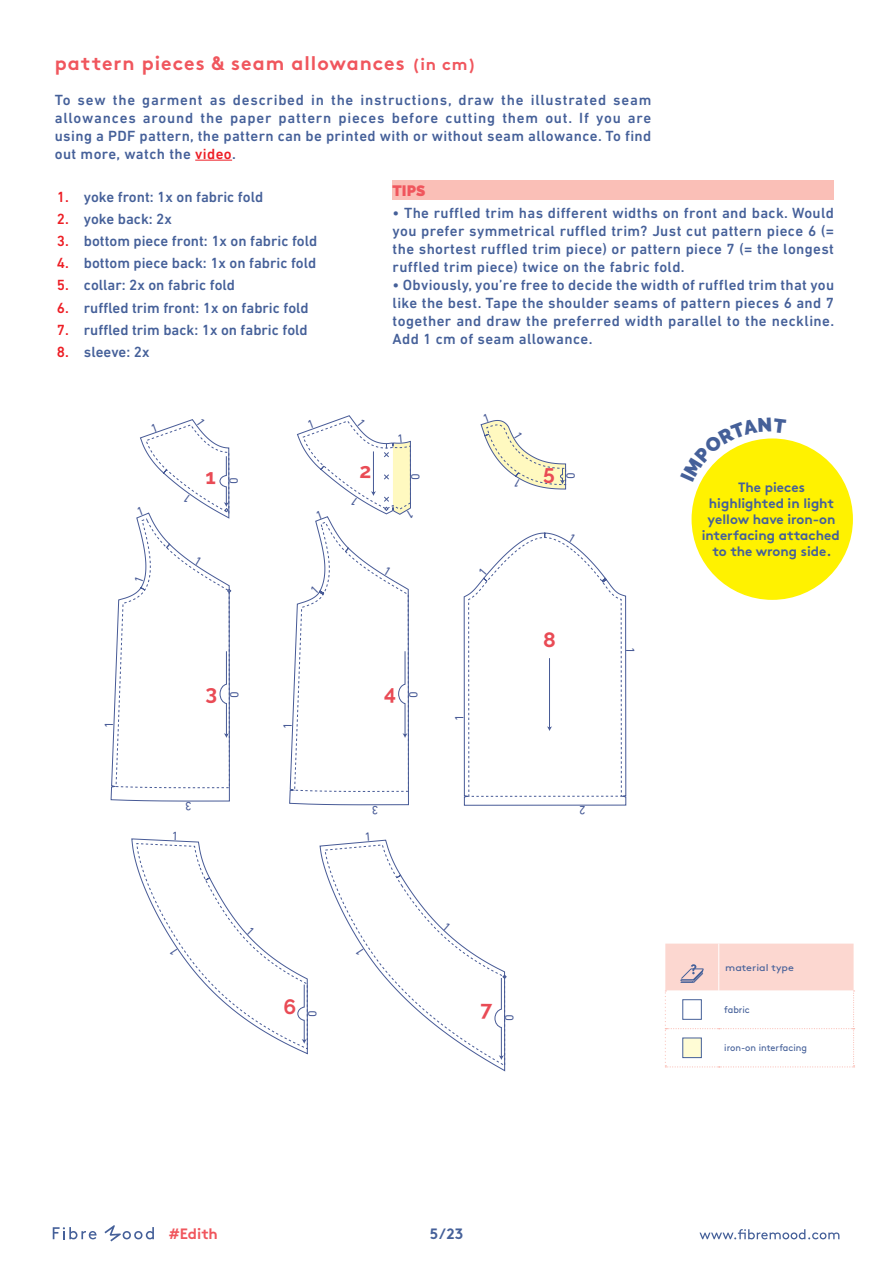
<style>
.page{position:relative;width:893px;height:1263px;background:#fff}
.page>*{position:absolute;margin:0;border:0;box-sizing:border-box;transform-origin:0 0}
.t1{font:700 20.85px "Raleway";color:#e94b55}
.t2{font:700 19.5px "Brown";letter-spacing:.05em;color:#f0565d}
.t3{font:500 15px/18px "DIN Next LT Pro";color:#456099;text-align:justify}
.t4{font:700 15px "Brown";letter-spacing:-.01em;color:#f0565d}
.t5{font:700 15px "Brown";color:#456099}
.t6{font:900 15px "Raleway";color:#f0565d}
.t7{font:700 13.5px/16.2px "Brown";color:#456099;text-align:center}
.t8{font:12.15px "DIN Next LT Pro";color:#475a96}
.t9{font:9.75px "Brown";color:#456099;scale:.95 1}
.t10{font:9.75px "Brown";color:#456099;scale:1.11 1}
.s1{font-size:16.5px}
.s2{color:#ed1d24}
</style>
<div class="page">
<svg style="left:699px;top:1229px;width:140px;height:10px"></svg>
<svg style="left:53px;top:1227px;width:44px;height:12px"></svg>
<svg style="left:104px;top:1225px;width:50px;height:16px"></svg>
<hr style="left:195px;top:160px;width:37px;height:1px;background:#ed1d24">
<svg style="left:665px;top:943px;width:190px;height:124px"></svg>
<div style="left:682px;top:999px;width:20px;height:21px;background:#fff;border:1px solid #456098"></div>
<div style="left:682px;top:1037px;width:20px;height:21px;background:#fffcd5;border:1px solid #456098"></div>
<div style="left:692px;top:438px;width:161px;height:162px;background:#fff200;border-radius:50%"></div>
<div style="left:393px;top:180px;width:441px;height:19px;background:#fabfb7"></div>
<svg style="left:700px;top:438px;width:86px;height:44px"></svg>
<svg style="left:480px;top:420px;width:86px;height:70px"></svg>
<svg style="left:110px;top:419px;width:122px;height:383px"></svg>
<svg style="left:463px;top:532px;width:164px;height:274px"></svg>
<svg style="left:289px;top:415px;width:122px;height:391px"></svg>
<svg style="left:319px;top:839px;width:188px;height:233px"></svg>
<svg style="left:131px;top:838px;width:177px;height:217px"></svg>
<h2 class="t2" style="left:55px;top:48px;width:423px">pattern pieces &amp; seam allowances <span class="s1">(in cm)</span></h2>
<p class="t3" style="left:55px;top:90px;width:598px">To sew the garment as described in the instructions, draw the illustrated seam allowances around the paper pattern pieces before cutting them out. If you are using a PDF pattern, the pattern can be printed with or without seam allowance. To find out more, watch the <span class="s2">video</span>.</p>
<p class="t3" style="left:57px;top:187px;width:208px"><span class="s2">1.</span> yoke front: 1x on fabric fold</p>
<p class="t3" style="left:57px;top:210px;width:117px"><span class="s2">2.</span> yoke back: 2x</p>
<p class="t3" style="left:57px;top:232px;width:262px"><span class="s2">3.</span> bottom piece front: 1x on fabric fold</p>
<p class="t3" style="left:57px;top:254px;width:261px"><span class="s2">4.</span> bottom piece back: 1x on fabric fold</p>
<p class="t3" style="left:57px;top:276px;width:180px"><span class="s2">5.</span> collar: 2x on fabric fold</p>
<p class="t3" style="left:57px;top:299px;width:253px"><span class="s2">6.</span> ruffled trim front: 1x on fabric fold</p>
<p class="t3" style="left:57px;top:321px;width:252px"><span class="s2">7.</span> ruffled trim back: 1x on fabric fold</p>
<p class="t3" style="left:57px;top:343px;width:94px"><span class="s2">8.</span> sleeve: 2x</p>
<p class="t6" style="left:393px;top:182px;width:34px">TIPS</p>
<p class="t3" style="left:393px;top:204px;width:443px">• The ruffled trim has different widths on front and back. Would you prefer symmetrical ruffled trim? Just cut pattern piece 6 (= the shortest ruffled trim piece) or pattern piece 7 (= the longest ruffled trim piece) twice on the fabric fold.</p>
<p class="t3" style="left:393px;top:276px;width:443px">• Obviously, you’re free to decide the width of ruffled trim that you like the best. Tape the shoulder seams of pattern pieces 6 and 7 together and draw the preferred width parallel to the neckline.<br>Add 1 cm of seam allowance.</p>
<p class="t8" style="left:102px;top:728px;width:8px;rotate:-90deg">1</p>
<h1 class="t1" style="left:205px;top:465px;width:12px">1</h1>
<p class="t8" style="left:227px;top:483px;width:8px;rotate:-90deg">0</p>
<h1 class="t1" style="left:360px;top:459px;width:13px">2</h1>
<p class="t8" style="left:408px;top:480px;width:8px;rotate:-90deg">0</p>
<h1 class="t1" style="left:206px;top:680px;width:13px">3</h1>
<h1 class="t1" style="left:384px;top:680px;width:14px">4</h1>
<p class="t8" style="left:227px;top:698px;width:8px;rotate:-90deg">0</p>
<p class="t8" style="left:406px;top:698px;width:8px;rotate:-90deg">0</p>
<p class="t8" style="left:281px;top:729px;width:8px;rotate:-90deg">1</p>
<p class="t8" style="left:452px;top:720px;width:8px;rotate:-90deg">1</p>
<h1 class="t1" style="left:543px;top:461px;width:13px">5</h1>
<p class="t8" style="left:563px;top:479px;width:8px;rotate:-90deg">0</p>
<h1 class="t1" style="left:543px;top:628px;width:14px">8</h1>
<p class="t8" style="left:637px;top:647px;width:8px;rotate:90deg">1</p>
<p class="t7" style="left:702px;top:477px;width:140px">The pieces highlighted in light yellow have iron-on interfacing attached to the wrong side.</p>
<h1 class="t1" style="left:283px;top:995px;width:14px">6</h1>
<h1 class="t1" style="left:480px;top:996px;width:13px">7</h1>
<p class="t8" style="left:305px;top:1017px;width:8px;rotate:-90deg">0</p>
<p class="t8" style="left:502px;top:1021px;width:8px;rotate:-90deg">0</p>
<p class="t4" style="left:169px;top:1222px;width:50px">#Edith</p>
<p class="t5" style="left:430px;top:1221px;width:35px">5/23</p>
<p class="t10" style="left:725px;top:960px;width:63px">material type</p>
<p class="t9" style="left:724px;top:1002px;width:28px">fabric</p>
<p class="t9" style="left:724px;top:1040px;width:89px">iron-on interfacing</p>
</div>
